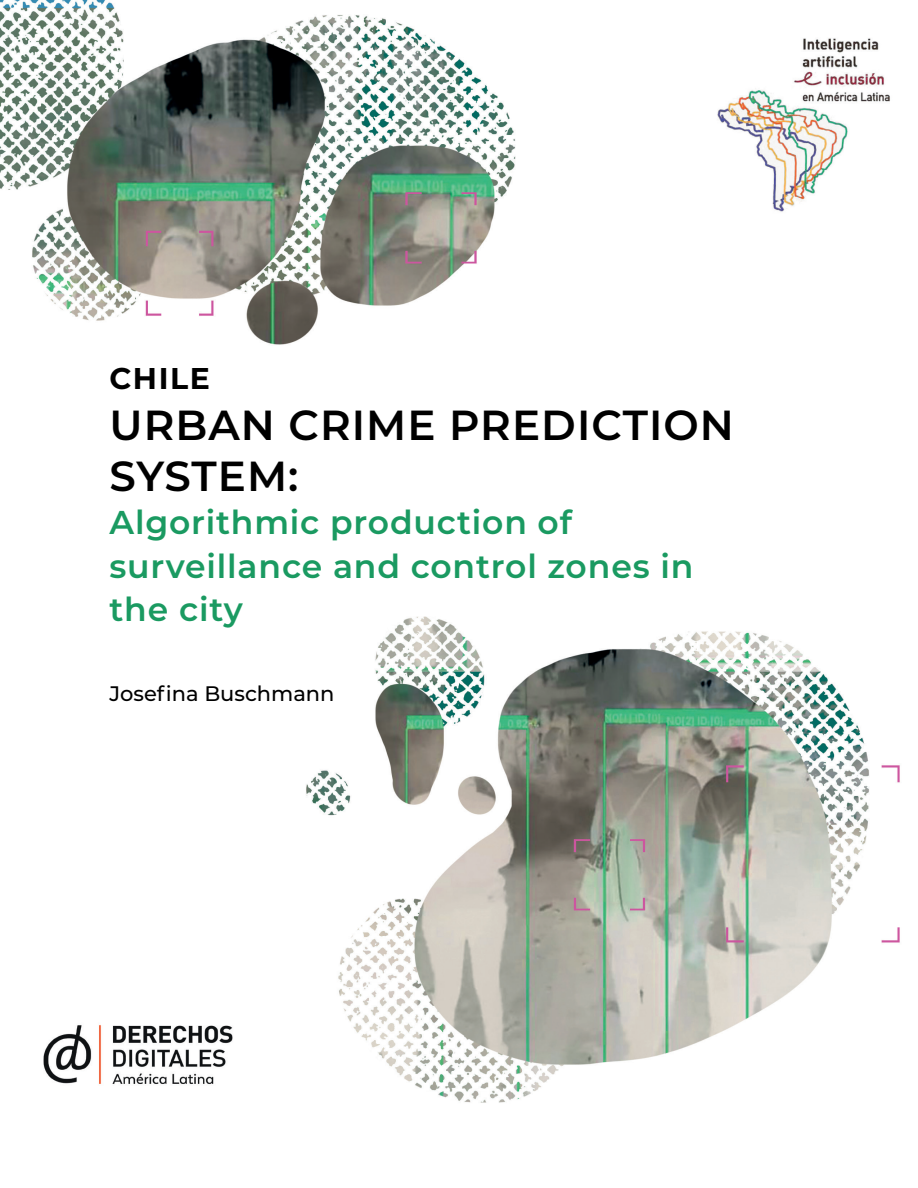
<style>
.page{position:relative;width:918px;height:1188px;background:#fff}
.page>*{position:absolute;margin:0;border:0;box-sizing:border-box;transform-origin:0 0}
.t1{font:600 42px/51px "Montserrat";letter-spacing:.025em;color:#000}
.t2{font:600 33px/43.5px "Montserrat";letter-spacing:.025em;color:#1a9a61}
.t3{font:700 30px "Montserrat";letter-spacing:.05em;color:#000}
.t4{font:500 21px "Montserrat";color:#000}
</style>
<div class="page">
<img style="left:0;top:0;width:900px;height:1103px">
<p class="t3" style="left:110px;top:356px;width:102px">CHILE</p>
<p class="t1" style="left:110px;top:397px;width:626px">URBAN CRIME PREDICTION<br>SYSTEM:</p>
<p class="t2" style="left:110px;top:499px;width:585px">Algorithmic production of surveillance and control zones in the city</p>
<p class="t4" style="left:110px;top:679px;width:227px">Josefina Buschmann</p>
</div>
